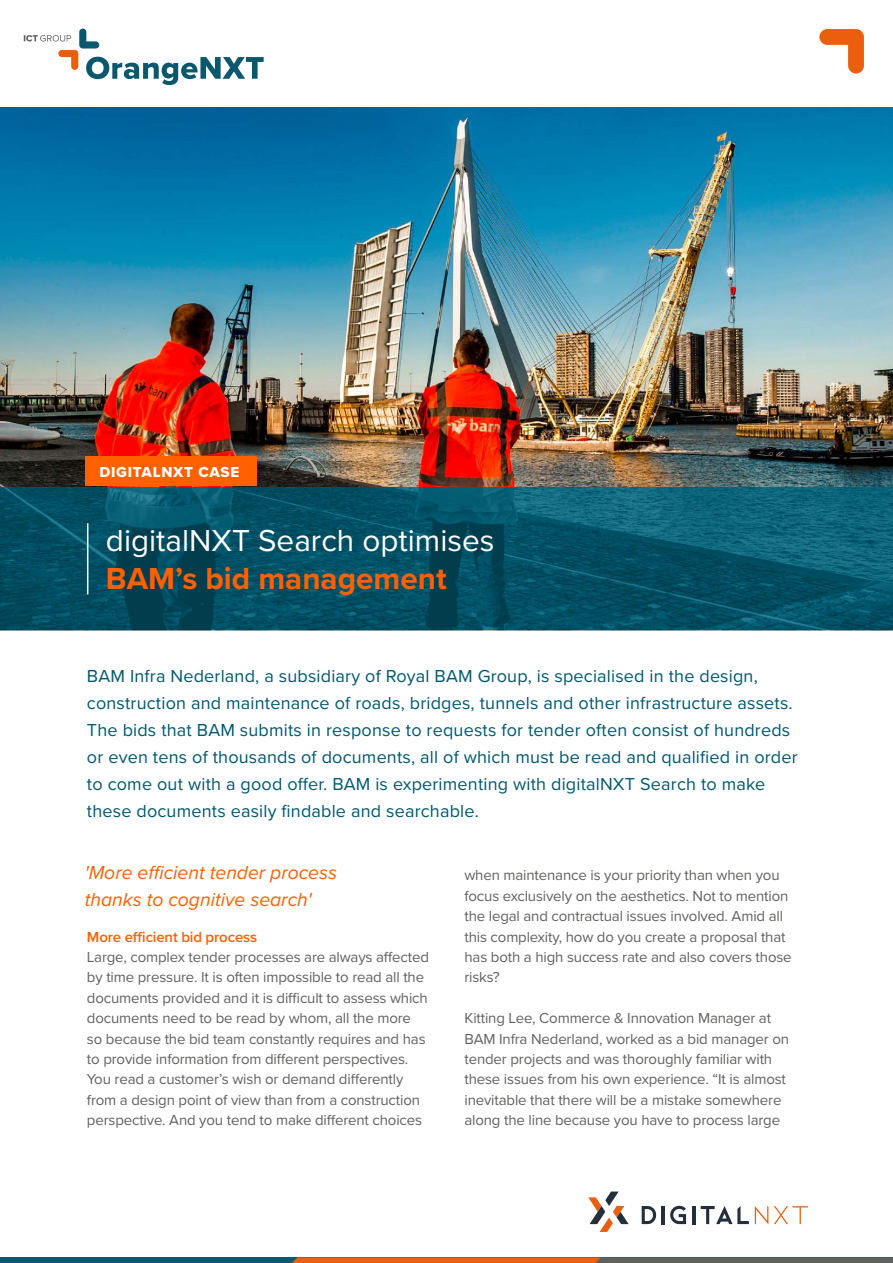
<style>
.page{position:relative;width:893px;height:1263px;background:#fff}
.page>*{position:absolute;margin:0;border:0;box-sizing:border-box;transform-origin:0 0}
.t1{font:31.5px "Proxima Nova";color:#fff}
.t2{font:700 31.5px "Proxima Nova";color:#ff6000}
.t3{font:italic 19.5px/27px "Proxima Nova";color:#ff6000}
.t4{font:18px/27px "Proxima Nova";letter-spacing:.01em;color:#00586f}
.t5{font:15px/20.4px "Proxima Nova";letter-spacing:-.01em;color:#61615f}
.t6{font:600 15px "Proxima Nova";letter-spacing:-.01em;color:#ff6000}
.t7{font:15px "Proxima Nova Extrabld";letter-spacing:.05em;color:#fff}
</style>
<div class="page">
<img style="left:0;top:107px;width:893px;height:523px">
<svg style="left:819px;top:29px;width:45px;height:45px"></svg>
<div style="left:0;top:1257px;width:893px;height:6px;background:#0f596e"></div>
<svg style="left:292px;top:1257px;width:601px;height:6px;background:#9d5f3b"></svg>
<div style="left:85px;top:456px;width:172px;height:30px;background:#ff6000"></div>
<hr style="left:87px;top:523px;width:1px;height:71px;background:#fff">
<svg style="left:24px;top:29px;width:240px;height:56px"></svg>
<svg style="left:642px;top:1206px;width:14px;height:18px"></svg>
<hr style="left:662px;top:1206px;width:3px;height:18px;background:#232f3a">
<svg style="left:670px;top:1206px;width:16px;height:18px"></svg>
<hr style="left:692px;top:1206px;width:3px;height:18px;background:#232f3a">
<svg style="left:701px;top:1206px;width:48px;height:18px"></svg>
<svg style="left:755px;top:1206px;width:13px;height:18px"></svg>
<svg style="left:774px;top:1206px;width:34px;height:18px"></svg>
<svg style="left:588px;top:1191px;width:41px;height:41px"></svg>
<p class="t7" style="left:99px;top:461px;width:141px">DIGITALNXT CASE</p>
<h1 class="t1" style="left:106px;top:517px;width:390px">digitalNXT Search optimises</h1>
<h1 class="t2" style="left:106px;top:555px;width:342px">BAM’s bid management</h1>
<p class="t4" style="left:87px;top:661px;width:712px">BAM Infra Nederland, a subsidiary of Royal BAM Group, is specialised in the design, construction and maintenance of roads, bridges, tunnels and other infrastructure assets.<br>The bids that BAM submits in response to requests for tender often consist of hundreds or even tens of thousands of documents, all of which must be read and qualified in order to come out with a good offer. BAM is experimenting with digitalNXT Search to make these documents easily findable and searchable.</p>
<h2 class="t3" style="left:85px;top:858px;width:254px">'More efficient tender process thanks to cognitive search'</h2>
<p class="t6" style="left:87px;top:925px;width:172px">More efficient bid process</p>
<p class="t5" style="left:87px;top:946px;width:344px">Large, complex tender processes are always affected by time pressure. It is often impossible to read all the documents provided and it is difficult to assess which documents need to be read by whom, all the more so because the bid team constantly requires and has to provide information from different perspectives.<br>You read a customer’s wish or demand differently from a design point of view than from a construction perspective. And you tend to make different choices</p>
<p class="t5" style="left:464px;top:864px;width:329px">when maintenance is your priority than when you focus exclusively on the aesthetics. Not to mention the legal and contractual issues involved. Amid all this complexity, how do you create a proposal that has both a high success rate and also covers those risks?</p>
<p class="t5" style="left:464px;top:1007px;width:326px">Kitting Lee, Commerce &amp; Innovation Manager at BAM Infra Nederland, worked as a bid manager on tender projects and was thoroughly familiar with these issues from his own experience. “It is almost inevitable that there will be a mistake somewhere along the line because you have to process large</p>
</div>
